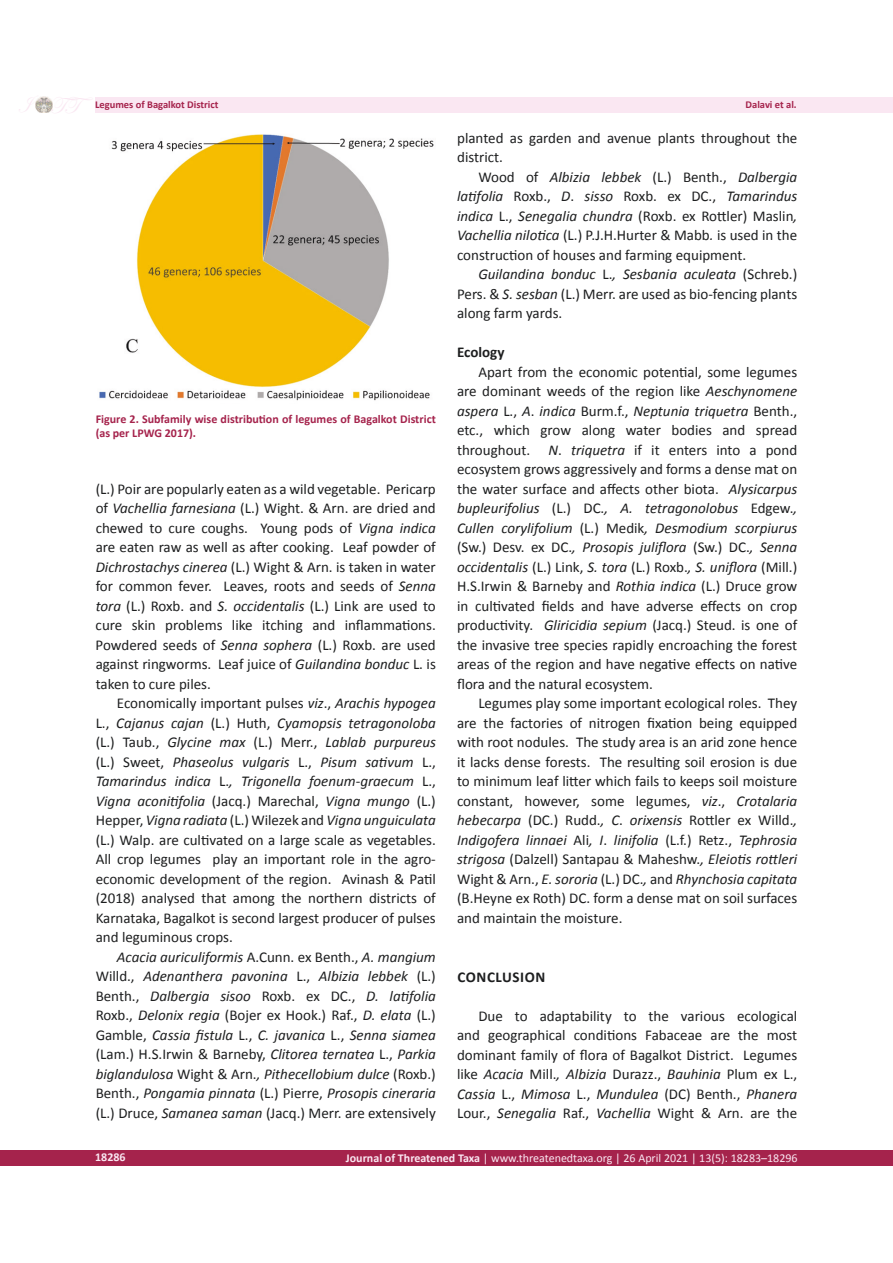
<style>
.page{position:relative;width:893px;height:1263px;background:#fff}
.page>*{position:absolute;margin:0;border:0;box-sizing:border-box;transform-origin:0 0}
.t1{font:15px/19.5px "Calibri";color:#1d1e1f;text-align:justify}
.t2{font:15px/19.5px "Calibri 3";color:#1d1e1f}
.t3{font:italic 15px/19.5px "Calibri";color:#1d1e1f;text-align:right}
.t4{font:15px/19.5px "Calibri Italic 2";color:#1d1e1f;text-align:justify}
.t5{font:700 15px "Calibri";letter-spacing:.04em;color:#1d1e1f}
.t6{font:15px "Calibri Bold 2";color:#1d1e1f}
.t7{font:12px "Calibri 3";color:#fae7f2}
.t8{font:700 12px/14.4px "Calibri";color:#a5234c}
.t9{font:700 12px "Calibri";color:#fae7f2}
.t10{font:10.5px "Calibri Bold 2";color:#a5234c}
.s1{font-family:"Calibri 3"}
.s2{font-family:"Calibri Italic 2"}
.s3{font-family:"Calibri"}
.s4{font-family:"Calibri";font-style:italic}
.s5{font-style:italic}
.s6{font-family:"Calibri 3";font-style:normal}
.s7{font-style:normal}
.s8{font-family:"Calibri Italic 2";font-style:normal}
.s9{font-family:"Calibri Bold 2"}
</style>
<div class="page">
<div style="left:95px;top:97px;width:797px;height:16px;background:#fae7f2"></div>
<svg style="left:892px;top:97px;width:1px;height:16px"></svg>
<div style="left:0;top:1150px;width:892px;height:16px;background:#a5234c"></div>
<svg style="left:892px;top:1150px;width:1px;height:16px"></svg>
<img style="left:36px;top:96px;width:17px;height:17px">
<img style="left:99px;top:134px;width:335px;height:267px">
<p class="t10" style="left:95px;top:98px;width:125px">Legumes of Bagalkot District</p>
<p class="t10" style="left:746px;top:98px;width:53px">Dalavi et al.</p>
<p class="t8" style="left:96px;top:412px;width:342px">Figure 2. Subfamily wise distribution of legumes of Bagalkot District (as per LPWG 2017).</p>
<p class="t1" style="left:96px;top:479px;width:342px">(L.) Poir are popularly eaten as a wild vegetable. Pericarp <span class="s1">of</span> <span class="s2">Vachellia farnesiana</span> (L.) Wight. &amp; Arn. are dried and chewed to cure coughs. Young pods of <span class="s2">Vigna indica </span>are eaten raw as well as after cooking. Leaf powder of <span class="s2">Dichrostachys cinerea</span> (L.) Wight &amp; Arn. is taken in water</p>
<p class="t2" style="left:96px;top:577px;width:342px">for common fever. Leaves, roots and seeds of <span class="s2">Senna tora</span> <span class="s3">(L.) Roxb. and</span> <span class="s4">S. occidentalis</span> (L.) Link are used to</p>
<p class="t1" style="left:96px;top:616px;width:342px">cure skin problems like itching and inflammations.<br>Powdered seeds of <span class="s2">Senna sophera</span> (L.) Roxb. are used against ringworms. Leaf juice of <span class="s5">Guilandina bonduc</span> <span class="s1">L. is</span></p>
<p class="t2" style="left:96px;top:674px;width:117px">taken to cure piles.</p>
<p class="t1" style="left:96px;top:694px;width:342px;text-indent:21px">Economically important pulses <span class="s2">viz</span><span class="s1">.,</span> <span class="s2">Arachis hypogea </span><span class="s1">L.,</span> <span class="s2">Cajanus cajan</span> <span class="s1">(L.) Huth,</span> <span class="s5">Cyamopsis tetragonoloba </span>(L.) Taub., <span class="s5">Glycine max</span> (L.) Merr., <span class="s5">Lablab purpureus</span></p>
<p class="t4" style="left:96px;top:752px;width:342px"><span class="s3">(L.) Sweet,</span> Phaseolus vulgaris <span class="s1">L.,</span> <span class="s4">Pisum sativum</span> <span class="s1">L.,</span></p>
<p class="t3" style="left:96px;top:771px;width:342px;text-align:left">Tamarindus indica <span class="s6">L.</span>, Trigonella foenum-graecum <span class="s6">L.,<br></span>Vigna aconitifolia <span class="s7">(Jacq.) Marechal,</span> Vigna mungo <span class="s6">(L.)</span></p>
<p class="t4" style="left:96px;top:810px;width:342px"><span class="s1">Hepper,</span> Vigna radiata <span class="s3">(L.) Wilezek and</span> Vigna unguiculata</p>
<p class="t1" style="left:96px;top:830px;width:342px">(L.) Walp. are cultivated on a large scale as vegetables.</p>
<p class="t2" style="left:96px;top:850px;width:342px">All crop legumes play an important role in the agro-</p>
<p class="t1" style="left:96px;top:869px;width:342px">economic development of the region. Avinash &amp; Patil</p>
<p class="t2" style="left:96px;top:889px;width:342px;text-align:justify">(2018) analysed that among the northern districts of Karnataka, Bagalkot is second largest producer of pulses and leguminous crops.</p>
<p class="t3" style="left:117px;top:947px;width:320px">Acacia auriculiformis <span class="s7">A.Cunn. ex Benth.,</span> A. mangium</p>
<p class="t4" style="left:96px;top:966px;width:342px"><span class="s3">Willd.,</span> Adenanthera pavonina <span class="s1">L.,</span> <span class="s4">Albizia lebbek</span> <span class="s1">(L.)</span></p>
<p class="t3" style="left:96px;top:986px;width:342px;text-align:justify"><span class="s6">Benth.,</span> Dalbergia sisoo <span class="s7">Roxb. ex DC.,</span> D. latifolia <span class="s7">Roxb.,</span> <span class="s8">Delonix regia</span> <span class="s7">(Bojer ex Hook.) Raf.,</span> D. elata <span class="s6">(L.)<br></span><span class="s7">Gamble,</span> Cassia fistula <span class="s6">L.,</span> C. javanica <span class="s6">L.,</span> Senna siamea <span class="s7">(Lam.) H.S.Irwin &amp; Barneby,</span> <span class="s8">Clitorea ternatea</span> <span class="s6">L.,</span> Parkia biglandulosa <span class="s7">Wight &amp; Arn.</span>, Pithecellobium dulce <span class="s7">(Roxb.)</span></p>
<p class="t2" style="left:96px;top:1084px;width:342px">Benth., <span class="s4">Pongamia pinnata</span> (L.) Pierre, <span class="s2">Prosopis cineraria</span></p>
<p class="t1" style="left:96px;top:1103px;width:342px"><span class="s1">(L.) Druce,</span> <span class="s5">Samanea saman</span> (Jacq.) Merr. are extensively</p>
<p class="t2" style="left:457px;top:128px;width:342px">planted as garden and avenue plants throughout the district.</p>
<p class="t3" style="left:457px;top:167px;width:342px"><span class="s7">Wood of</span> Albizia lebbek <span class="s6">(L.) Benth.,</span> Dalbergia latifolia <span class="s7">Roxb.,</span> <span class="s8">D</span><span class="s6">.</span> <span class="s8">sisso</span> <span class="s7">Roxb. ex DC.,</span> Tamarindus</p>
<p class="t4" style="left:457px;top:206px;width:342px">indica <span class="s1">L.,</span> Senegalia chundra <span class="s3">(Roxb. ex Rottler) Maslin</span>,</p>
<p class="t1" style="left:457px;top:226px;width:342px"><span class="s5">Vachellia nilotica</span> (L.) P.J.H.Hurter &amp; Mabb<span class="s5">.</span> <span class="s1">is used in the </span>construction of houses and farming equipment.</p>
<p class="t3" style="left:457px;top:264px;width:342px">Guilandina bonduc <span class="s6">L.</span>, Sesbania aculeata <span class="s6">(Schreb.)<br>Pers. &amp;</span> S. sesban <span class="s7">(L.) Merr. are used as bio-fencing plants</span></p>
<p class="t2" style="left:457px;top:304px;width:107px">along farm yards.</p>
<p class="t6" style="left:457px;top:343px;width:49px">Ecology</p>
<p class="t1" style="left:457px;top:362px;width:342px;text-align:right">Apart from the economic potential, some legumes are dominant weeds of the region like <span class="s5">Aeschynomene</span></p>
<p class="t4" style="left:457px;top:401px;width:342px">aspera <span class="s1">L.,</span> A<span class="s1">.</span> indica <span class="s1">Burm.f.,</span> Neptunia triquetra <span class="s1">Benth.,</span></p>
<p class="t1" style="left:457px;top:421px;width:342px">etc., which grow along water bodies and spread</p>
<p class="t2" style="left:457px;top:440px;width:342px">throughout. <span class="s2">N</span>. <span class="s2">triquetra</span> if it enters into a pond</p>
<p class="t1" style="left:457px;top:460px;width:342px">ecosystem grows aggressively and forms a dense mat on the water surface and affects other biota. <span class="s2">Alysicarpus </span><span class="s5">bupleurifolius</span> <span class="s1">(L.) DC.</span><span class="s5">, A. tetragonolobus</span> Edgew.<span class="s2">, </span><span class="s5">Cullen corylifolium</span> (L.) Medik<span class="s5">, Desmodium scorpiurus </span>(Sw.) Desv. ex DC.<span class="s5">, Prosopis juliflora</span> (Sw.) DC.<span class="s2">, Senna occidentalis</span> <span class="s1">(L.) Link,</span> <span class="s5">S. tora</span> (L.) Roxb.<span class="s5">, S. uniflora</span> (Mill.)<br>H.S.Irwin &amp; Barneby and <span class="s2">Rothia indica</span> (L.) Druce grow in cultivated fields and have adverse effects on crop</p>
<p class="t2" style="left:457px;top:616px;width:342px"><span class="s3">productivity.</span> <span class="s4">Gliricidia sepium</span> (Jacq.) Steud. is one of the invasive tree species rapidly encroaching the forest</p>
<p class="t1" style="left:457px;top:655px;width:342px">areas of the region and have negative effects on native flora and the natural ecosystem.</p>
<p class="t1" style="left:457px;top:694px;width:342px;text-indent:21px">Legumes play some important ecological roles. They are the factories of nitrogen fixation being equipped with root nodules. The study area is an arid zone hence it lacks dense forests. The resulting soil erosion is due to minimum leaf litter which fails to keeps soil moisture constant, however, some legumes, <span class="s2">viz</span><span class="s1">.,</span> <span class="s2">Crotalaria </span><span class="s5">hebecarpa</span> <span class="s1">(DC.) Rudd.</span><span class="s2">, C</span><span class="s1">.</span> <span class="s2">orixensis</span> Rottler ex Willd.<span class="s2">,</span></p>
<p class="t4" style="left:457px;top:830px;width:342px">Indigofera linnaei <span class="s1">Ali</span>, I<span class="s1">.</span> linifolia <span class="s1">(L.f.) Retz.,</span> Tephrosia</p>
<p class="t1" style="left:457px;top:850px;width:342px"><span class="s2">strigosa</span> (Dalzell) Santapau &amp; Maheshw.<span class="s5">, Eleiotis rottleri</span></p>
<p class="t4" style="left:457px;top:869px;width:342px"><span class="s3">Wight &amp; Arn.,</span> <span class="s4">E. sororia</span> <span class="s1">(L.) DC.</span>, <span class="s1">and</span> Rhynchosia capitata</p>
<p class="t1" style="left:457px;top:889px;width:342px">(B.Heyne ex Roth) DC. form a dense mat on soil surfaces</p>
<p class="t2" style="left:457px;top:908px;width:167px">and maintain the moisture.</p>
<p class="t5" style="left:457px;top:967px;width:89px">CONCLUSION</p>
<p class="t2" style="left:478px;top:1006px;width:320px">Due to adaptability to the various ecological</p>
<p class="t1" style="left:457px;top:1025px;width:342px">and geographical conditions Fabaceae are the most dominant family of flora of Bagalkot District. Legumes</p>
<p class="t4" style="left:457px;top:1064px;width:342px"><span class="s1">like</span> Acacia <span class="s3">Mill.</span><span class="s4">, Albizia</span> <span class="s1">Durazz.,</span> Bauhinia <span class="s3">Plum ex L., </span>Cassia <span class="s1">L.,</span> <span class="s4">Mimosa</span> <span class="s1">L.,</span> Mundulea <span class="s1">(DC) Benth.,</span> Phanera <span class="s1">Lour.,</span> Senegalia <span class="s1">Raf.,</span> Vachellia <span class="s3">Wight &amp; Arn. are the</span></p>
<p class="t9" style="left:95px;top:1149px;width:32px">18286</p>
<p class="t7" style="left:346px;top:1150px;width:453px"><span class="s9">Journal of Threatened Taxa</span> | www.threatenedtaxa.org | 26 April 2021 | 13(5): 18283–18296</p>
</div>
